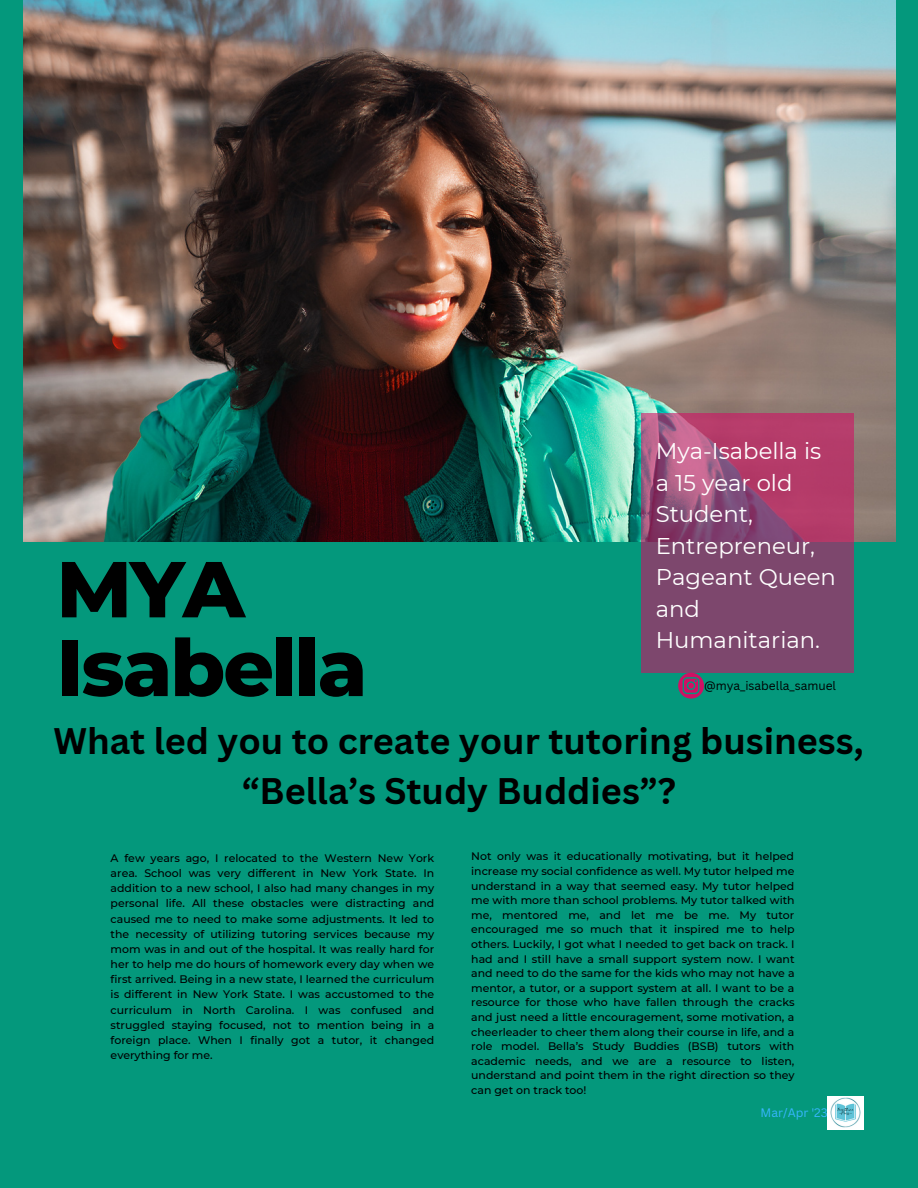
<style>
.page{position:relative;width:918px;height:1188px;background:#04987c}
.page>*{position:absolute;margin:0;border:0;box-sizing:border-box;transform-origin:0 0}
.t1{font:800 79.05px/78.8px "Montserrat";letter-spacing:-.025em;color:#000}
.t2{font:700 36px/49.5px "Canva Sans";color:#000;text-align:center}
.t3{font:22.8px/31.5px "Montserrat";color:#fff}
.t4{font:12px "Canva Sans";color:#000}
.t5{font:12px "Canva Sans";color:#38b6ff}
.t6{font:500 10.95px/14.5px "Montserrat";color:#000;text-align:justify}
</style>
<div class="page">
<img style="left:23px;top:0;width:872px;height:542px">
<svg style="left:641px;top:413px;width:212px;height:260px;background:#91466f"></svg>
<img style="left:827px;top:1096px;width:36px;height:34px">
<svg style="left:678px;top:673px;width:26px;height:26px"></svg>
<h1 class="t1" style="left:57px;top:550px;width:312px">MYA<br>Isabella</h1>
<h3 class="t3" style="left:656px;top:435px;width:182px">Mya-Isabella is a 15 year old<br>Student,<br>Entrepreneur,<br>Pageant Queen and<br>Humanitarian.</h3>
<p class="t4" style="left:704px;top:677px;width:134px">@mya_isabella_samuel</p>
<h2 class="t2" style="left:53px;top:716px;width:812px">What led you to create your tutoring business, “Bella’s Study Buddies”?</h2>
<p class="t6" style="left:111px;top:850px;width:325px;line-height:15.1px">A few years ago, I relocated to the Western New York area. School was very different in New York State. In addition to a new school, I also had many changes in my personal life. All these obstacles were distracting and caused me to need to make some adjustments. It led to the necessity of utilizing tutoring services because my mom was in and out of the hospital. It was really hard for her to help me do hours of homework every day when we first arrived. Being in a new state, I learned the curriculum is different in New York State. I was accustomed to the curriculum in North Carolina. I was confused and struggled staying focused, not to mention being in a foreign place. When I finally got a tutor, it changed everything for me.</p>
<p class="t6" style="left:471px;top:849px;width:325px">Not only was it educationally motivating, but it helped increase my social confidence as well. My tutor helped me understand in a way that seemed easy. My tutor helped me with more than school problems. My tutor talked with me, mentored me, and let me be me. My tutor encouraged me so much that it inspired me to help others. Luckily, I got what I needed to get back on track. I had and I still have a small support system now. I want and need to do the same for the kids who may not have a mentor, a tutor, or a support system at all. I want to be a resource for those who have fallen through the cracks and just need a little encouragement, some motivation, a cheerleader to cheer them along their course in life, and a role model. Bella’s Study Buddies (BSB) tutors with academic needs, and we are a resource to listen, understand and point them in the right direction so they can get on track too!</p>
<p class="t5" style="left:761px;top:1104px;width:69px">Mar/Apr '23</p>
</div>
